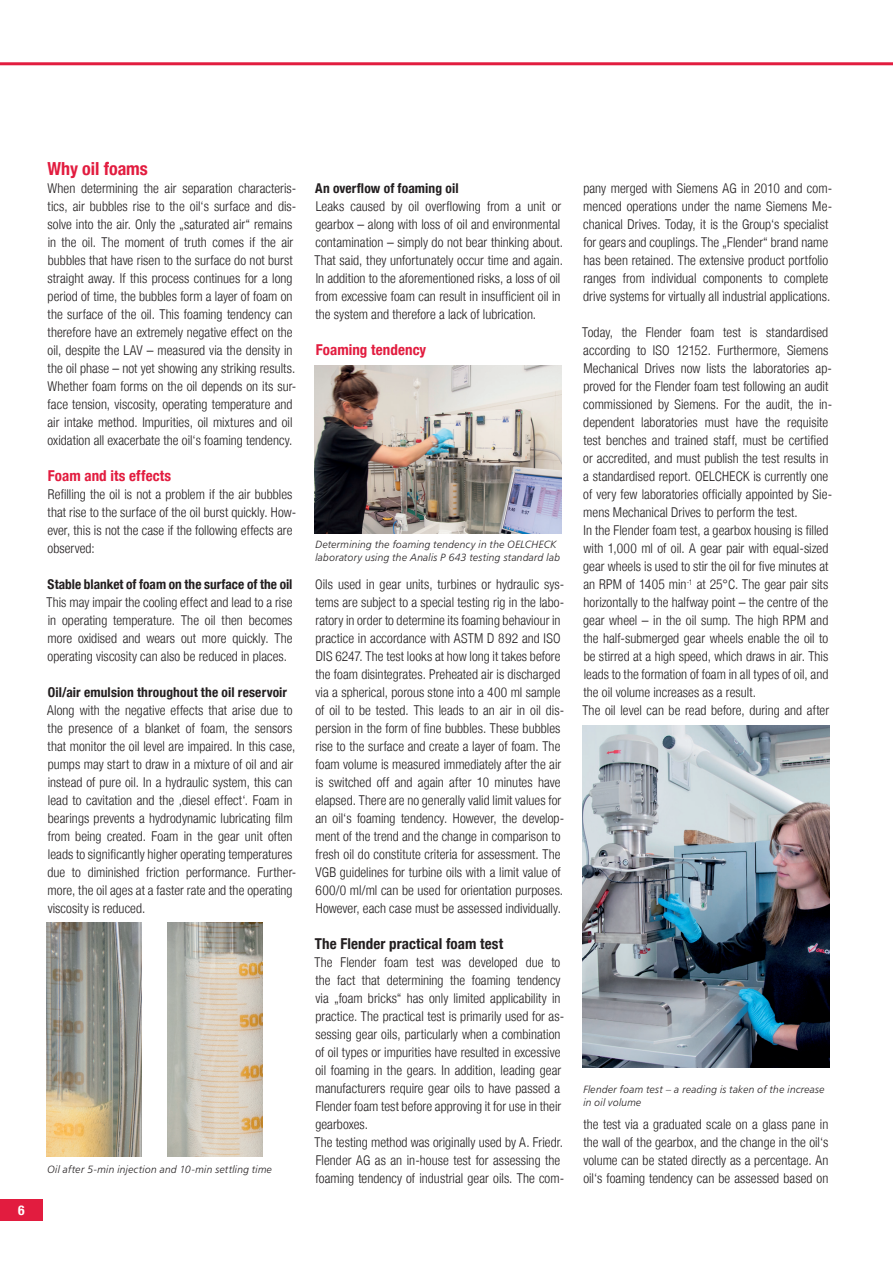
<style>
.page{position:relative;width:893px;height:1263px;background:#fff}
.page>*{position:absolute;margin:0;border:0;box-sizing:border-box;transform-origin:0 0}
.t1{font:700 condensed 18px "Helvetica Neue LT";letter-spacing:-.005em;color:#e21c3f}
.t2{font:700 condensed 15px "Helvetica Neue LT";letter-spacing:.01em;color:#e21c3f}
.t3{font:700 condensed 15px "Helvetica Neue LT";letter-spacing:.01em;color:#231f20}
.t4{font:300 condensed 13.5px/18px "Helvetica Neue LT";letter-spacing:.005em;color:#231f20}
.t5{font:700 condensed 13.5px "Helvetica Neue LT";letter-spacing:.005em;color:#231f20}
.t6{font:700 condensed 13.5px "Helvetica Neue LT";color:#fff}
.t7{font:10.5px/12.6px "Humanist 777 BT Light Italic B";letter-spacing:.015em;color:#231f20}
</style>
<div class="page">
<div style="left:0;top:1199px;width:43px;height:21px;background:#e21c3f"></div>
<hr style="left:0;top:62px;width:893px;height:3px;background:#e21c3f">
<img style="left:46px;top:923px;width:95px;height:234px">
<img style="left:167px;top:923px;width:95px;height:234px">
<img style="left:315px;top:365px;width:246px;height:169px">
<img style="left:583px;top:725px;width:246px;height:343px">
<p class="t6" style="left:18px;top:1202px;width:8px">6</p>
<h1 class="t1" style="left:47px;top:158px;width:102px">Why oil foams</h1>
<p class="t4" style="left:48px;top:179px;width:250px">When determining the air separation characteris&shy;tics, air bubbles rise to the oil‘s surface and dis&shy;solve into the air. Only the „saturated air“ remains in the oil. The moment of truth comes if the air bubbles that have risen to the surface do not burst straight away. If this process continues for a long period of time, the bubbles form a layer of foam on the surface of the oil. This foaming tendency can therefore have an extremely negative effect on the oil, despite the LAV – measured via the density in the oil phase – not yet showing any striking results.<br>Whether foam forms on the oil depends on its sur&shy;face tension, viscosity, operating temperature and air intake method. Impurities, oil mixtures and oil oxidation all exacerbate the oil‘s foaming tendency.</p>
<p class="t2" style="left:48px;top:467px;width:125px">Foam and its effects</p>
<p class="t4" style="left:47px;top:485px;width:250px">Refilling the oil is not a problem if the air bubbles that rise to the surface of the oil burst quickly. How&shy;ever, this is not the case if the following effects are observed:</p>
<p class="t5" style="left:48px;top:576px;width:246px">Stable blanket of foam on the surface of the oil</p>
<p class="t4" style="left:47px;top:593px;width:247px;text-align:justify">This may impair the cooling effect and lead to a rise in operating temperature. The oil then becomes more oxidised and wears out more quickly. The operating viscosity can also be reduced in places.</p>
<p class="t5" style="left:48px;top:684px;width:241px">Oil/air emulsion throughout the oil reservoir</p>
<p class="t4" style="left:47px;top:701px;width:251px">Along with the negative effects that arise due to the presence of a blanket of foam, the sensors that monitor the oil level are impaired. In this case, pumps may start to draw in a mixture of oil and air instead of pure oil. In a hydraulic system, this can lead to cavitation and the ‚diesel effect‘. Foam in bearings prevents a hydrodynamic lubricating film from being created. Foam in the gear unit often leads to significantly higher operating temperatures due to diminished friction performance. Further&shy;more, the oil ages at a faster rate and the operating viscosity is reduced.</p>
<p class="t7" style="left:47px;top:1163px;width:226px">Oil after 5-min injection and 10-min settling time</p>
<p class="t5" style="left:315px;top:180px;width:145px">An overflow of foaming oil</p>
<p class="t4" style="left:314px;top:197px;width:250px">Leaks caused by oil overflowing from a unit or gearbox – along with loss of oil and environmental contamination – simply do not bear thinking about.<br>That said, they unfortunately occur time and again.<br>In addition to the aforementioned risks, a loss of oil from excessive foam can result in insufficient oil in the system and therefore a lack of lubrication.</p>
<p class="t2" style="left:316px;top:341px;width:112px">Foaming tendency</p>
<p class="t7" style="left:315px;top:538px;width:246px">Determining the foaming tendency in the OELCHECK laboratory using the Analis P 643 testing standard lab</p>
<p class="t4" style="left:315px;top:575px;width:251px">Oils used in gear units, turbines or hydraulic sys&shy;tems are subject to a special testing rig in the labo&shy;ratory in order to determine its foaming behaviour in practice in accordance with ASTM D 892 and ISO DIS 6247. The test looks at how long it takes before the foam disintegrates. Preheated air is discharged via a spherical, porous stone into a 400 ml sample of oil to be tested. This leads to an air in oil dis&shy;persion in the form of fine bubbles. These bubbles rise to the surface and create a layer of foam. The foam volume is measured immediately after the air is switched off and again after 10 minutes have elapsed. There are no generally valid limit values for an oil‘s foaming tendency. However, the develop&shy;ment of the trend and the change in comparison to fresh oil do constitute criteria for assessment. The VGB guidelines for turbine oils with a limit value of 600/0 ml/ml can be used for orientation purposes.<br>However, each case must be assessed individually.</p>
<p class="t3" style="left:315px;top:935px;width:190px">The Flender practical foam test</p>
<p class="t4" style="left:314px;top:953px;width:251px">The Flender foam test was developed due to the fact that determining the foaming tendency via „foam bricks“ has only limited applicability in practice. The practical test is primarily used for as&shy;sessing gear oils, particularly when a combination of oil types or impurities have resulted in excessive oil foaming in the gears. In addition, leading gear manufacturers require gear oils to have passed a Flender foam test before approving it for use in their gearboxes.<br>The testing method was originally used by A. Friedr.<br>Flender AG as an in-house test for assessing the foaming tendency of industrial gear oils. The com-</p>
<p class="t4" style="left:583px;top:179px;width:250px">pany merged with Siemens AG in 2010 and com&shy;menced operations under the name Siemens Me&shy;chanical Drives. Today, it is the Group‘s specialist for gears and couplings. The „Flender“ brand name has been retained. The extensive product portfolio ranges from individual components to complete drive systems for virtually all industrial applications.</p>
<p class="t4" style="left:582px;top:323px;width:251px">Today, the Flender foam test is standardised according to ISO 12152. Furthermore, Siemens Mechanical Drives now lists the laboratories ap&shy;proved for the Flender foam test following an audit commissioned by Siemens. For the audit, the in&shy;dependent laboratories must have the requisite test benches and trained staff, must be certified or accredited, and must publish the test results in a standardised report. OELCHECK is currently one of very few laboratories officially appointed by Sie&shy;mens Mechanical Drives to perform the test.<br>In the Flender foam test, a gearbox housing is filled with 1,000 ml of oil. A gear pair with equal-sized gear wheels is used to stir the oil for five minutes at an RPM of 1405 min<sup>-1</sup> at 25°C. The gear pair sits horizontally to the halfway point – the centre of the gear wheel – in the oil sump. The high RPM and the half-submerged gear wheels enable the oil to be stirred at a high speed, which draws in air. This leads to the formation of foam in all types of oil, and the oil volume increases as a result.<br>The oil level can be read before, during and after</p>
<p class="t7" style="left:583px;top:1083px;width:243px">Flender foam test – a reading is taken of the increase in oil volume</p>
<p class="t4" style="left:583px;top:1115px;width:247px;text-align:justify">the test via a graduated scale on a glass pane in the wall of the gearbox, and the change in the oil‘s volume can be stated directly as a percentage. An oil‘s foaming tendency can be assessed based on</p>
</div>
